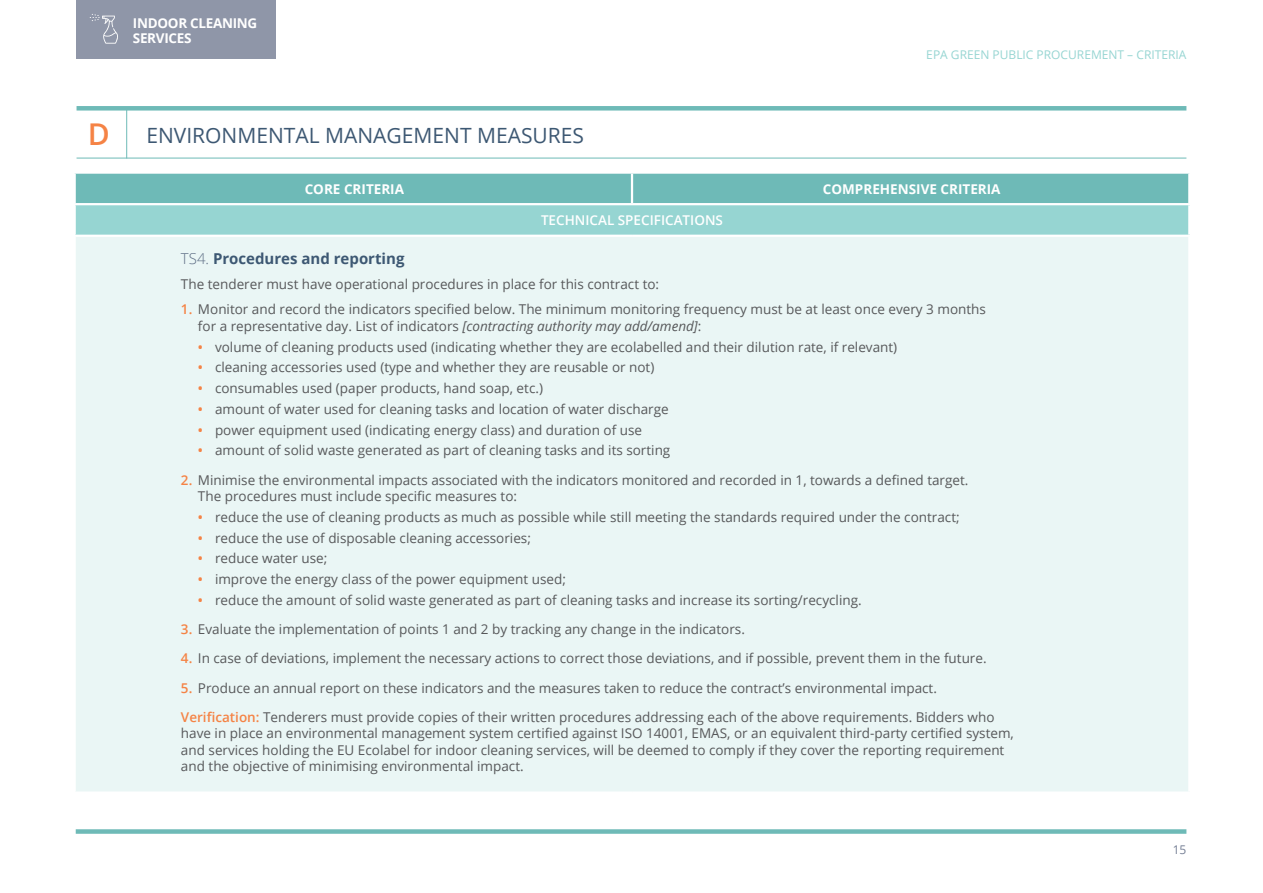
<style>
.page{position:relative;width:1263px;height:893px;background:#fff}
.page>*{position:absolute;margin:0;border:0;box-sizing:border-box;transform-origin:0 0}
.t1{font:600 30px "Open Sans";color:#f58345}
.Blue_Light_Heading_-_14pt{font:21px "Open Sans";color:#3d5873}
.Criteria_Heading{font:700 15px "Open Sans";color:#3d5873}
.Table_Text{font:13.5px/16.5px "Open Sans";color:#57585a}
.Table_White_Heading{font:700 13.5px "Open Sans";color:#fff}
.Table_White_Subheading{font:600 13.5px "Open Sans";color:#fff}
.Table_White_Heading-2{font:700 13.5px/15px "Open Sans";letter-spacing:-.02em;color:#fff}
.t2{font:12px "Open Sans";color:#96d5d2}
.t3{font:12px "Open Sans";color:#747e94}
.s1{font-weight:300;color:#5e6e85}
.s2{font-weight:600;color:#f58345}
.s3{font-style:italic}
</style>
<div class="page">
<div style="left:76px;top:829px;width:1110px;height:5px;background:#6ebab7"></div>
<div style="left:77px;top:106px;width:1109px;height:5px;background:#6ebab7"></div>
<div style="left:77px;top:0;width:199px;height:59px;background:#8f96a8"></div>
<svg style="left:90px;top:14px;width:28px;height:30px"></svg>
<div style="left:76px;top:174px;width:1112px;height:29px;background:#6ebab7"></div>
<div style="left:75px;top:204px;width:1114px;height:32px;background:#96d5d2"></div>
<div style="left:75px;top:236px;width:1114px;height:557px;background:#eaf6f5"></div>
<hr style="left:631px;top:174px;width:2px;height:29px;background:#fff">
<hr style="left:74px;top:203px;width:558px;height:2px;background:#fff">
<hr style="left:632px;top:203px;width:558px;height:2px;background:#fff">
<hr style="left:74px;top:205px;width:2px;height:30px;background:#fff">
<hr style="left:1188px;top:205px;width:2px;height:30px;background:#fff">
<hr style="left:74px;top:235px;width:558px;height:2px;background:#fff">
<hr style="left:74px;top:237px;width:2px;height:554px;background:#fff">
<hr style="left:632px;top:235px;width:558px;height:2px;background:#fff">
<hr style="left:1188px;top:237px;width:2px;height:554px;background:#fff">
<hr style="left:74px;top:791px;width:558px;height:3px;background:#fff">
<hr style="left:632px;top:791px;width:558px;height:3px;background:#fff">
<hr style="left:126px;top:109px;width:1px;height:49px;background:#6ebab7">
<hr style="left:77px;top:158px;width:1109px;height:1px;background:#6ebab7">
<p class="Table_White_Heading-2" style="left:133px;top:16px;width:126px">INDOOR CLEANING<br>SERVICES</p>
<p class="t1" style="left:88px;top:114px;width:24px">D</p>
<p class="Blue_Light_Heading_-_14pt" style="left:146px;top:121px;width:439px">ENVIRONMENTAL MANAGEMENT MEASURES</p>
<p class="t2" style="left:926px;top:47px;width:262px">EPA GREEN PUBLIC PROCUREMENT – CRITERIA</p>
<p class="Table_White_Heading" style="left:305px;top:179px;width:101px">CORE CRITERIA</p>
<p class="Table_White_Heading" style="left:823px;top:179px;width:179px">COMPREHENSIVE CRITERIA</p>
<p class="Table_White_Subheading" style="left:541px;top:211px;width:183px">TECHNICAL SPECIFICATIONS</p>
<p class="Criteria_Heading" style="left:181px;top:248px;width:225px"><span class="s1">TS4.</span> Procedures and reporting</p>
<p class="Table_Text" style="left:181px;top:276px;width:480px">The tenderer must have operational procedures in place for this contract to:</p>
<p class="Table_Text" style="left:198px;top:301px;width:789px;text-indent:-17px"><span class="s2">1.</span> Monitor and record the indicators specified below. The minimum monitoring frequency must be at least once every 3 months for a representative day. List of indicators <span class="s3">[contracting authority may add/amend]</span>:</p>
<p class="Table_Text" style="left:198px;top:338px;width:701px"><span class="s2">•</span> volume of cleaning products used (indicating whether they are ecolabelled and their dilution rate, if relevant)</p>
<p class="Table_Text" style="left:198px;top:359px;width:458px"><span class="s2">•</span> cleaning accessories used (type and whether they are reusable or not)</p>
<p class="Table_Text" style="left:198px;top:380px;width:346px"><span class="s2">•</span> consumables used (paper products, hand soap, etc.)</p>
<p class="Table_Text" style="left:198px;top:400px;width:472px"><span class="s2">•</span> amount of water used for cleaning tasks and location of water discharge</p>
<p class="Table_Text" style="left:198px;top:421px;width:446px"><span class="s2">•</span> power equipment used (indicating energy class) and duration of use</p>
<p class="Table_Text" style="left:198px;top:442px;width:474px"><span class="s2">•</span> amount of solid waste generated as part of cleaning tasks and its sorting</p>
<p class="Table_Text" style="left:198px;top:471px;width:772px;text-indent:-17px"><span class="s2">2.</span> Minimise the environmental impacts associated with the indicators monitored and recorded in 1, towards a defined target.<br>The procedures must include specific measures to:</p>
<p class="Table_Text" style="left:198px;top:508px;width:763px"><span class="s2">•</span> reduce the use of cleaning products as much as possible while still meeting the standards required under the contract;</p>
<p class="Table_Text" style="left:198px;top:529px;width:334px"><span class="s2">•</span> reduce the use of disposable cleaning accessories;</p>
<p class="Table_Text" style="left:198px;top:550px;width:131px"><span class="s2">•</span> reduce water use;</p>
<p class="Table_Text" style="left:198px;top:571px;width:369px"><span class="s2">•</span> improve the energy class of the power equipment used;</p>
<p class="Table_Text" style="left:198px;top:591px;width:665px"><span class="s2">•</span> reduce the amount of solid waste generated as part of cleaning tasks and increase its sorting/recycling.</p>
<p class="Table_Text" style="left:181px;top:621px;width:565px"><span class="s2">3.</span> Evaluate the implementation of points 1 and 2 by tracking any change in the indicators.</p>
<p class="Table_Text" style="left:181px;top:650px;width:807px"><span class="s2">4.</span> In case of deviations, implement the necessary actions to correct those deviations, and if possible, prevent them in the future.</p>
<p class="Table_Text" style="left:181px;top:679px;width:757px"><span class="s2">5.</span> Produce an annual report on these indicators and the measures taken to reduce the contract’s environmental impact.</p>
<p class="Table_Text" style="left:181px;top:708px;width:834px"><span class="s2">Verification:</span> Tenderers must provide copies of their written procedures addressing each of the above requirements. Bidders who have in place an environmental management system certified against ISO 14001, EMAS, or an equivalent third-party certified system, and services holding the EU Ecolabel for indoor cleaning services, will be deemed to comply if they cover the reporting requirement and the objective of minimising environmental impact.</p>
<p class="t3" style="left:1173px;top:841px;width:15px">15</p>
</div>
